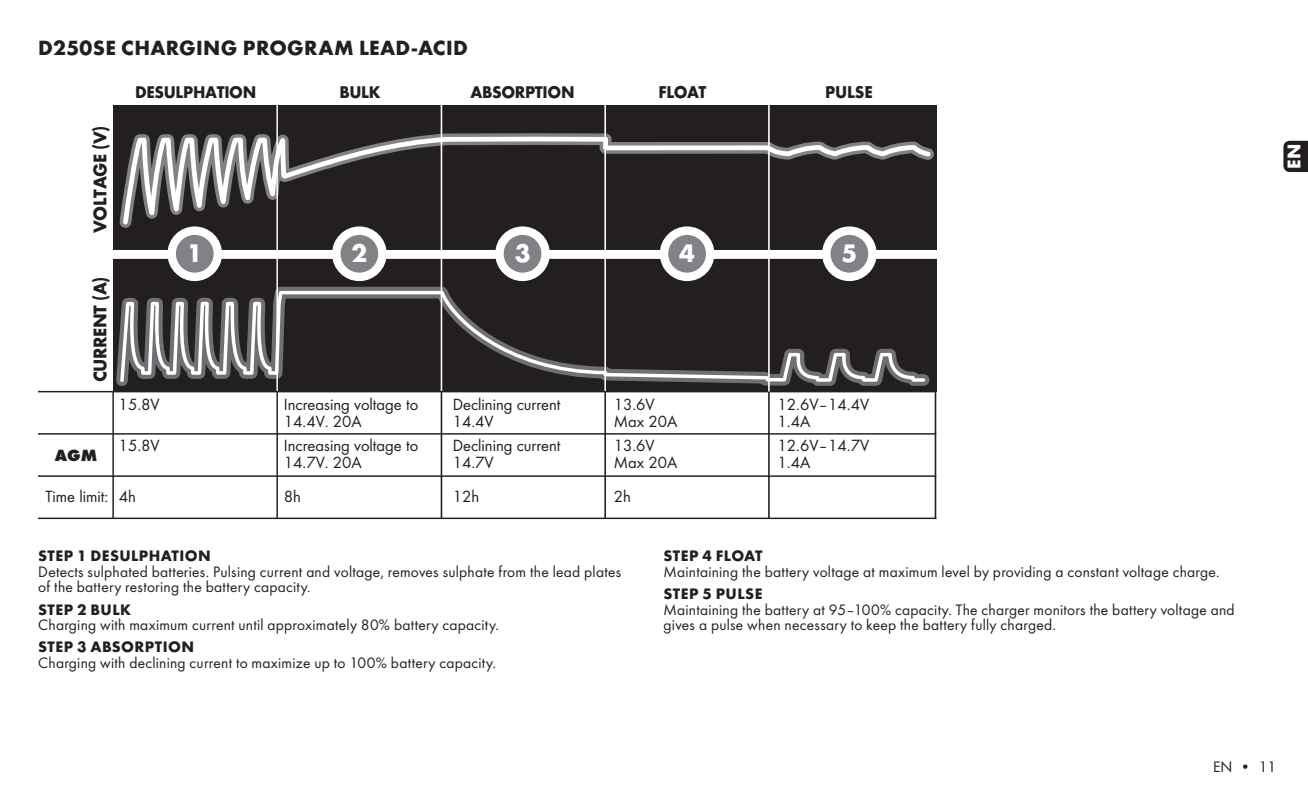
<style>
.page{position:relative;width:1308px;height:798px;background:#fff}
.page>*{position:absolute;margin:0;border:0;box-sizing:border-box;transform-origin:0 0}
.t1{font:700 26.32px "Futura";color:#fff}
.t2{font:700 21.38px "Futura";letter-spacing:.015em;color:#231f20}
.t3{font:700 19.12px "Futura";letter-spacing:-.02em;color:#231f20;scale:.96 1}
.t4{font:700 19.12px "Futura";color:#fff}
.t5{font:700 17.78px "Futura";letter-spacing:-.01em;color:#231f20;scale:.95 1}
.t6{font:700 17.55px "Futura";letter-spacing:-.02em;color:#231f20;scale:.96 1}
.t7{font:16.88px/16.9px "Futura Boo";color:#231f20}
.t8{font:700 expanded 16.88px "Futura";color:#231f20}
.t9{font:15.75px/15.8px "Futura Boo";letter-spacing:.015em;color:#231f20}
.t10{font:700 15.75px "Futura";letter-spacing:.025em;color:#231f20}
</style>
<div class="page">
<svg style="left:1283px;top:141px;width:24px;height:31px"></svg>
<svg style="left:112px;top:105px;width:825px;height:415px"></svg>
<svg style="left:109px;top:105px;width:826px;height:288px;background:#353132"></svg>
<svg style="left:118px;top:142px;width:809px;height:242px;background:#3c393a"></svg>
<div style="left:108px;top:250px;width:828px;height:9px;background:#fff"></div>
<svg style="left:167px;top:226px;width:55px;height:55px"></svg>
<hr style="left:276px;top:391px;width:2px;height:127px;background:#231f20">
<hr style="left:112px;top:391px;width:2px;height:127px;background:#231f20">
<hr style="left:276px;top:99px;width:2px;height:292px;background:#fff">
<hr style="left:440px;top:391px;width:2px;height:127px;background:#231f20">
<hr style="left:440px;top:99px;width:2px;height:292px;background:#fff">
<hr style="left:604px;top:391px;width:2px;height:127px;background:#231f20">
<hr style="left:604px;top:99px;width:2px;height:292px;background:#fff">
<hr style="left:768px;top:391px;width:1px;height:127px;background:#231f20">
<hr style="left:38px;top:391px;width:898px;height:1px;background:#231f20">
<hr style="left:38px;top:433px;width:898px;height:1px;background:#231f20">
<hr style="left:38px;top:475px;width:898px;height:1px;background:#231f20">
<hr style="left:38px;top:517px;width:898px;height:2px;background:#231f20">
<hr style="left:934px;top:391px;width:2px;height:128px;background:#231f20">
<hr style="left:768px;top:99px;width:1px;height:292px;background:#fff">
<svg style="left:332px;top:226px;width:55px;height:55px"></svg>
<svg style="left:495px;top:226px;width:55px;height:55px"></svg>
<svg style="left:822px;top:226px;width:54px;height:55px"></svg>
<svg style="left:660px;top:226px;width:54px;height:55px"></svg>
<h2 class="t2" style="left:38px;top:35px;width:431px">D250SE CHARGING PROGRAM LEAD-ACID</h2>
<p class="t5" style="left:658px;top:81px;width:52px">FLOAT</p>
<p class="t6" style="left:135px;top:81px;width:128px">DESULPHATION</p>
<p class="t6" style="left:339px;top:81px;width:45px">BULK</p>
<p class="t6" style="left:470px;top:81px;width:110px">ABSORPTION</p>
<p class="t5" style="left:825px;top:81px;width:52px">PULSE</p>
<p class="t3" style="left:88px;top:233px;width:114px;rotate:-90deg">VOLTAGE (V)</p>
<p class="t3" style="left:88px;top:382px;width:112px;rotate:-90deg">CURRENT (A)</p>
<p class="t7" style="left:119px;top:395px;width:42px">15.8V</p>
<h1 class="t1" style="left:187px;top:237px;width:17px">1</h1>
<h1 class="t1" style="left:351px;top:237px;width:17px">2</h1>
<h1 class="t1" style="left:514px;top:237px;width:17px">3</h1>
<h1 class="t1" style="left:679px;top:237px;width:17px">4</h1>
<h1 class="t1" style="left:841px;top:237px;width:17px">5</h1>
<p class="t7" style="left:284px;top:395px;width:136px">Increasing voltage to<br>14.4V. 20A</p>
<p class="t7" style="left:453px;top:395px;width:109px">Declining current<br>14.4V</p>
<p class="t7" style="left:614px;top:395px;width:65px">13.6V<br>Max 20A</p>
<p class="t7" style="left:777px;top:395px;width:93px">12.6V‒14.4V<br>1.4A</p>
<p class="t7" style="left:284px;top:437px;width:136px">Increasing voltage to<br>14.7V. 20A</p>
<p class="t7" style="left:453px;top:437px;width:109px">Declining current<br>14.7V</p>
<p class="t7" style="left:614px;top:437px;width:65px">13.6V<br>Max 20A</p>
<p class="t7" style="left:777px;top:437px;width:93px">12.6V‒14.7V<br>1.4A</p>
<p class="t7" style="left:119px;top:437px;width:42px">15.8V</p>
<p class="t8" style="left:55px;top:444px;width:44px">AGM</p>
<p class="t7" style="left:46px;top:487px;width:92px">Time limit: 4h</p>
<p class="t7" style="left:284px;top:487px;width:19px">8h</p>
<p class="t7" style="left:453px;top:487px;width:28px">12h</p>
<p class="t7" style="left:614px;top:487px;width:19px">2h</p>
<p class="t10" style="left:38px;top:545px;width:174px">STEP 1 DESULPHATION</p>
<p class="t9" style="left:38px;top:563px;width:584px">Detects sulphated batteries. Pulsing current and voltage, removes sulphate from the lead plates of the battery restoring the battery capacity.</p>
<p class="t10" style="left:38px;top:599px;width:94px">STEP 2 BULK</p>
<p class="t9" style="left:38px;top:616px;width:462px">Charging with maximum current until approximately 80% battery capacity.</p>
<p class="t10" style="left:38px;top:637px;width:157px">STEP 3 ABSORPTION</p>
<p class="t9" style="left:38px;top:654px;width:459px">Charging with declining current to maximize up to 100% battery capacity.</p>
<p class="t10" style="left:663px;top:545px;width:101px">STEP 4 FLOAT</p>
<p class="t9" style="left:663px;top:563px;width:557px">Maintaining the battery voltage at maximum level by providing a constant voltage charge.</p>
<p class="t10" style="left:663px;top:583px;width:100px">STEP 5 PULSE</p>
<p class="t9" style="left:663px;top:601px;width:572px">Maintaining the battery at 95–100% capacity. The charger monitors the battery voltage and gives a pulse when necessary to keep the battery fully charged.</p>
<p class="t4" style="left:1282px;top:169px;width:27px;rotate:-90deg">EN</p>
<p class="t9" style="left:1213px;top:759px;width:64px">EN • 11</p>
</div>
